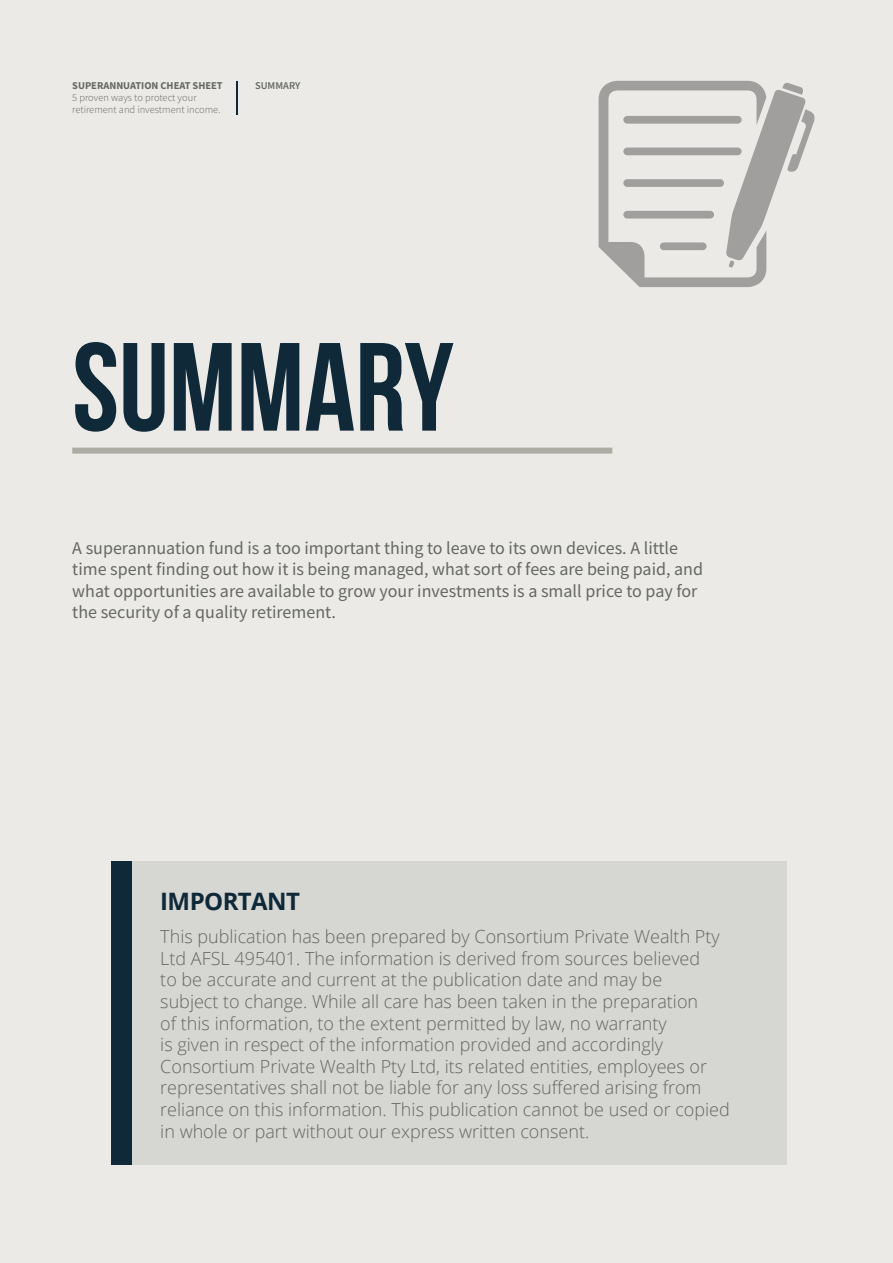
<style>
.page{position:relative;width:893px;height:1263px;background:#ebeae7}
.page>*{position:absolute;margin:0;border:0;box-sizing:border-box;transform-origin:0 0}
.t1{font:700 125.1px "Bebas Neue";color:#0f2938}
.t2{font:700 24px "Open Sans";letter-spacing:-.025em;color:#0f2938}
.t3{font:300 18px/21.6px "Open Sans";color:#656761}
.t4{font:18px/21.6px "Source Sans Pro";color:#656761}
.t5{font:300 10.5px/12px "Source Sans Pro";color:#656761}
.t6{font:700 10.5px "Source Sans Pro";color:#656761}
.t7{font:600 10.5px "Source Sans Pro";color:#656761}
</style>
<div class="page">
<div style="left:111px;top:861px;width:675px;height:304px;background:#d6d6d3"></div>
<div style="left:111px;top:861px;width:20px;height:304px;background:#0f2938"></div>
<hr style="left:236px;top:81px;width:2px;height:34px;background:#0f2938">
<svg style="left:599px;top:81px;width:216px;height:206px"></svg>
<div style="left:72px;top:448px;width:540px;height:6px;background:#adaca2"></div>
<p class="t6" style="left:72px;top:78px;width:152px">SUPERANNUATION CHEAT SHEET</p>
<p class="t7" style="left:255px;top:78px;width:47px">SUMMARY</p>
<p class="t5" style="left:72px;top:91px;width:150px">5 proven ways to protect your retirement and investment income.</p>
<h1 class="t1" style="left:72px;top:319px;width:383px">SUMMARY</h1>
<p class="t4" style="left:72px;top:537px;width:632px">A superannuation fund is a too important thing to leave to its own devices. A little time spent finding out how it is being managed, what sort of fees are being paid, and what opportunities are available to grow your investments is a small price to pay for the security of a quality retirement.</p>
<h2 class="t2" style="left:160px;top:884px;width:141px">IMPORTANT</h2>
<p class="t3" style="left:160px;top:925px;width:571px">This publication has been prepared by Consortium Private Wealth Pty Ltd AFSL 495401. The information is derived from sources believed<br>to be accurate and current at the publication date and may be<br>subject to change. While all care has been taken in the preparation<br>of this information, to the extent permitted by law, no warranty<br>is given in respect of the information provided and accordingly Consortium Private Wealth Pty Ltd, its related entities, employees or representatives shall not be liable for any loss suffered arising from reliance on this information. This publication cannot be used or copied in whole or part without our express written consent.</p>
</div>
